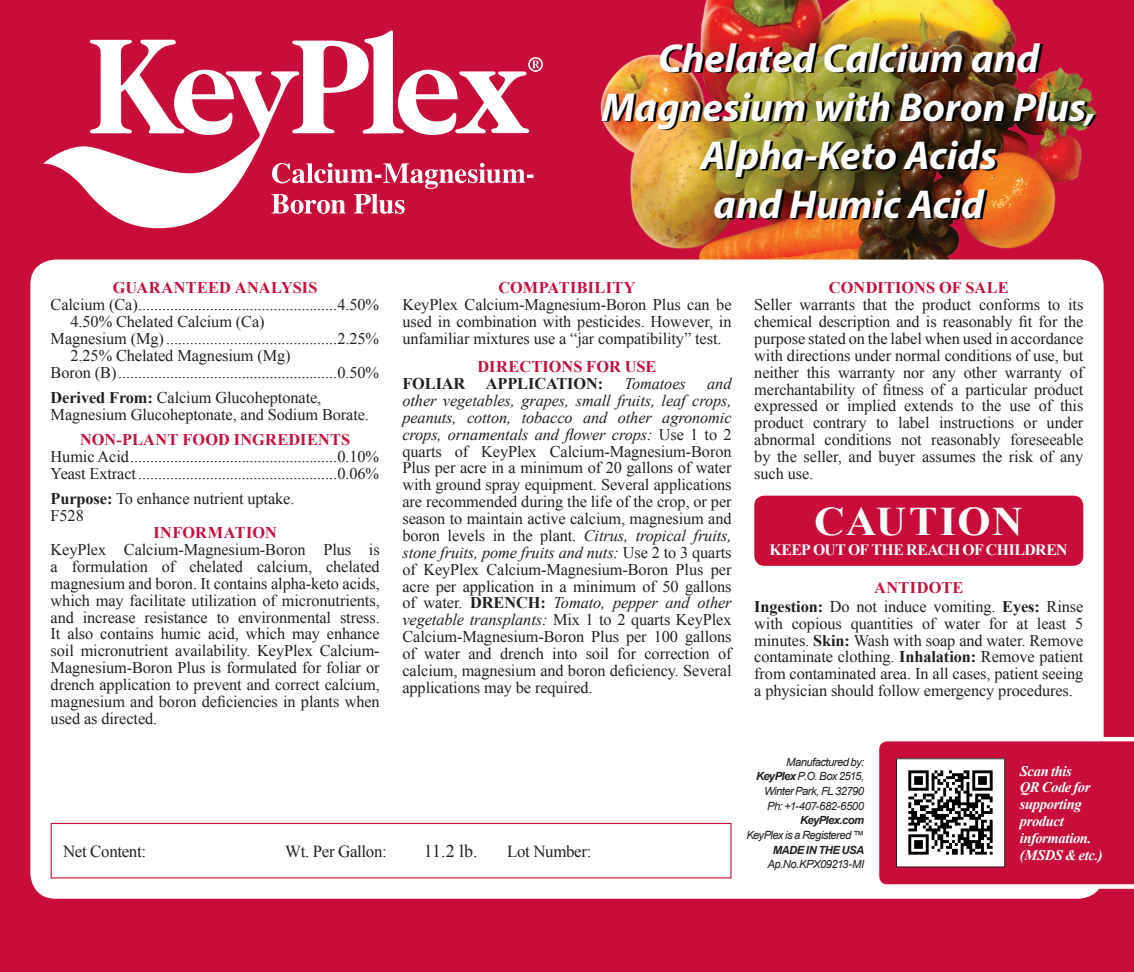
<style>
.page{position:relative;width:1134px;height:972px;background:#c80d3a}
.page>*{position:absolute;margin:0;border:0;box-sizing:border-box;transform-origin:0 0}
.t1{font:italic 700 40.5px "Myriad Pro";color:#fff}
.t2{font:700 40.5px "Times New Roman";letter-spacing:.03em;color:#fff;scale:1.05 1}
.t3{font:18px "Times New Roman";color:#231f20}
.t4{font:16.2px/16.9px "Times New Roman";letter-spacing:-.005em;color:#231f20;text-align:justify}
.t5{font:700 16.2px "Times New Roman";letter-spacing:.01em;color:#c80d3a}
.t6{font:700 16.2px "Times New Roman";letter-spacing:-.005em;color:#231f20}
.t7{font:italic 16.2px "Times New Roman";letter-spacing:-.005em;color:#231f20}
.t8{font:700 15.75px "Times New Roman";letter-spacing:-.035em;color:#fff}
.t9{font:italic 700 14.62px/16.9px "Times New Roman";letter-spacing:-.03em;color:#fff}
.t10{font:italic 11.25px/14.6px "Arial";letter-spacing:-.05em;color:#231f20;text-align:right}
.s1{font-weight:700}
.s2{font-style:italic}
</style>
<div class="page">
<img style="left:573px;top:0;width:530px;height:277px">
<div style="left:30px;top:260px;width:1074px;height:639px;background:#fff;border-radius:25px"></div>
<img style="left:604px;top:44px;width:493px;height:175px">
<div style="left:754px;top:496px;width:329px;height:70px;background:#c80d3a;border-radius:10px"></div>
<svg style="left:43px;top:30px;width:500px;height:198px"></svg>
<svg style="left:271px;top:163px;width:263px;height:51px"></svg>
<div style="left:51px;top:823px;width:681px;height:55px;border:1px solid #c80d3a"></div>
<svg style="left:879px;top:737px;width:255px;height:152px"></svg>
<img style="left:898px;top:760px;width:105px;height:105px">
<div style="left:896px;top:758px;width:109px;height:109px;border:1px solid #231f20"></div>
<p class="t1" style="left:658px;top:32px;width:383px">Chelated Calcium and</p>
<p class="t1" style="left:601px;top:81px;width:496px">Magnesium with Boron Plus,</p>
<p class="t1" style="left:700px;top:129px;width:298px">Alpha-Keto Acids</p>
<p class="t1" style="left:714px;top:178px;width:272px">and Humic Acid</p>
<p class="t5" style="left:113px;top:277px;width:206px">GUARANTEED ANALYSIS</p>
<p class="t4" style="left:51px;top:296px;width:330px">Calcium (Ca)..................................................4.50%</p>
<p class="t4" style="left:71px;top:313px;width:196px">4.50% Chelated Calcium (Ca)</p>
<p class="t4" style="left:51px;top:330px;width:330px">Magnesium (Mg)...........................................2.25%</p>
<p class="t4" style="left:71px;top:347px;width:222px">2.25% Chelated Magnesium (Mg)</p>
<p class="t4" style="left:51px;top:364px;width:330px">Boron (B).......................................................0.50%</p>
<p class="t4" style="left:51px;top:389px;width:320px"><span class="s1">Derived From:</span> Calcium Glucoheptonate,<br>Magnesium Glucoheptonate, and Sodium Borate.</p>
<p class="t5" style="left:80px;top:428px;width:272px">NON-PLANT FOOD INGREDIENTS</p>
<p class="t4" style="left:51px;top:448px;width:330px">Humic Acid....................................................0.10%</p>
<p class="t4" style="left:51px;top:465px;width:330px">Yeast Extract..................................................0.06%</p>
<p class="t4" style="left:51px;top:490px;width:245px"><span class="s1">Purpose:</span> To enhance nutrient uptake.</p>
<p class="t4" style="left:51px;top:507px;width:35px">F528</p>
<p class="t5" style="left:153px;top:522px;width:125px">INFORMATION</p>
<p class="t4" style="left:51px;top:541px;width:331px">KeyPlex Calcium-Magnesium-Boron Plus is a formulation of chelated calcium, chelated magnesium and boron. It contains alpha-keto acids, which may facilitate utilization of micronutrients, and increase resistance to environmental stress.<br>It also contains humic acid, which may enhance soil micronutrient availability. KeyPlex Calcium-Magnesium-Boron Plus is formulated for foliar or drench application to prevent and correct calcium, magnesium and boron deficiencies in plants when used as directed.</p>
<p class="t5" style="left:498px;top:277px;width:139px">COMPATIBILITY</p>
<p class="t4" style="left:402px;top:296px;width:331px">KeyPlex Calcium-Magnesium-Boron Plus can be used in combination with pesticides. However, in unfamiliar mixtures use a “jar compatibility” test.</p>
<p class="t5" style="left:478px;top:356px;width:180px">DIRECTIONS FOR USE</p>
<p class="t6" style="left:402px;top:372px;width:64px">FOLIAR</p>
<p class="t6" style="left:486px;top:372px;width:119px">APPLICATION:</p>
<p class="t7" style="left:625px;top:372px;width:63px">Tomatoes</p>
<p class="t4" style="left:402px;top:375px;width:331px;text-indent:305px"><span class="s2">and other vegetables, grapes, small fruits, leaf crops, peanuts, cotton, tobacco and other agronomic crops, ornamentals and flower crops:</span> Use 1 to 2 quarts of KeyPlex Calcium-Magnesium-Boron Plus per acre in a minimum of 20 gallons of water with ground spray equipment. Several applications are recommended during the life of the crop, or per season to maintain active calcium, magnesium and boron levels in the plant. <span class="s2">Citrus, tropical fruits, stone fruits, pome fruits and nuts:</span> Use 2 to 3 quarts of KeyPlex Calcium-Magnesium-Boron Plus per acre per application in a minimum of 50 gallons of water. <span class="s1">DRENCH:</span> <span class="s2">Tomato, pepper and other vegetable transplants:</span> Mix 1 to 2 quarts KeyPlex Calcium-Magnesium-Boron Plus per 100 gallons of water and drench into soil for correction of calcium, magnesium and boron deficiency. Several applications may be required.</p>
<p class="t5" style="left:829px;top:277px;width:181px">CONDITIONS OF SALE</p>
<p class="t4" style="left:754px;top:296px;width:331px">Seller warrants that the product conforms to its chemical description and is reasonably fit for the purpose stated on the label when used in accordance with directions under normal conditions of use, but neither this warranty nor any other warranty of merchantability of fitness of a particular product expressed or implied extends to the use of this product contrary to label instructions or under abnormal conditions not reasonably foreseeable by the seller, and buyer assumes the risk of any such use.</p>
<p class="t2" style="left:814px;top:494px;width:200px">CAUTION</p>
<p class="t8" style="left:769px;top:538px;width:300px">KEEP OUT OF THE REACH OF CHILDREN</p>
<p class="t5" style="left:874px;top:577px;width:91px">ANTIDOTE</p>
<p class="t4" style="left:754px;top:598px;width:331px"><span class="s1">Ingestion:</span> Do not induce vomiting. <span class="s1">Eyes:</span> Rinse with copious quantities of water for at least 5 minutes. <span class="s1">Skin:</span> Wash with soap and water. Remove contaminate clothing. <span class="s1">Inhalation:</span> Remove patient from contaminated area. In all cases, patient seeing a physician should follow emergency procedures.</p>
<p class="t3" style="left:424px;top:839px;width:55px">11.2 lb.</p>
<p class="t10" style="left:746px;top:755px;width:119px">Manufactured by:<br><span class="s1">KeyPlex</span> P.O. Box 2515,<br>Winter Park, FL 32790<br>Ph: +1-407-682-6500<br><span class="s1">KeyPlex.com<br></span>KeyPlex is a Registered ™<br><span class="s1">MADE IN THE USA<br></span>Ap.No.KPX09213-MI</p>
<p class="t9" style="left:1020px;top:762px;width:73px">Scan this<br>QR Code for supporting product information.</p>
<p class="t9" style="left:1020px;top:846px;width:84px">(MSDS &amp; etc.)</p>
</div>
